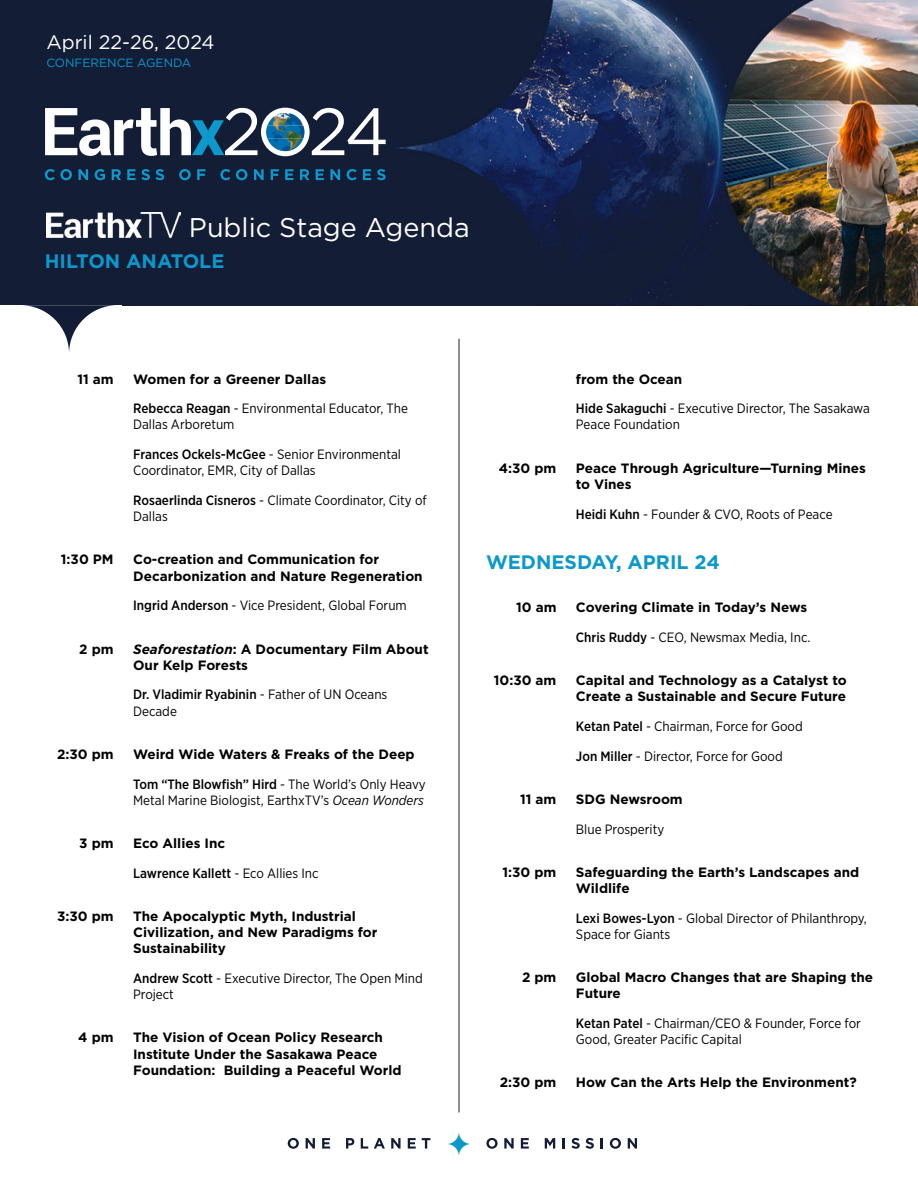
<style>
.page{position:relative;width:918px;height:1188px;background:#fff}
.page>*{position:absolute;margin:0;border:0;box-sizing:border-box;transform-origin:0 0}
.t1{font:27px "Gotham";color:#fff}
.t2{font:700 19.5px "Gotham";color:#0c98cc}
.t3{font:19.5px "Gotham";color:#fff}
.t4{font:13.5px/16.2px "Gotham Narrow";color:#000}
.t5{font:700 13.5px/16.2px "Gotham";color:#000}
.t6{font:500 13.5px "Gotham Narrow";color:#000}
.t7{font:12px "Gotham";color:#0c98cc}
.s1{font-weight:500}
.s2{font-style:italic}
.s3{font-weight:400}
</style>
<div class="page">
<div style="left:0;top:0;width:918px;height:305px;background:#131d35"></div>
<img style="left:127px;top:0;width:791px;height:305px">
<svg style="left:23px;top:305px;width:92px;height:48px"></svg>
<hr style="left:459px;top:339px;width:1px;height:773px;background:#131d35">
<svg style="left:288px;top:1138px;width:11px;height:11px"></svg>
<svg style="left:306px;top:1138px;width:9px;height:11px"></svg>
<svg style="left:322px;top:1138px;width:8px;height:11px"></svg>
<svg style="left:346px;top:1138px;width:8px;height:11px"></svg>
<svg style="left:361px;top:1138px;width:7px;height:11px"></svg>
<svg style="left:374px;top:1138px;width:11px;height:11px"></svg>
<svg style="left:391px;top:1138px;width:10px;height:11px"></svg>
<svg style="left:408px;top:1138px;width:8px;height:11px"></svg>
<svg style="left:422px;top:1138px;width:8px;height:11px"></svg>
<svg style="left:486px;top:1138px;width:12px;height:11px"></svg>
<svg style="left:504px;top:1138px;width:10px;height:11px"></svg>
<svg style="left:521px;top:1138px;width:8px;height:11px"></svg>
<svg style="left:545px;top:1138px;width:10px;height:11px"></svg>
<svg style="left:563px;top:1138px;width:2px;height:11px"></svg>
<svg style="left:571px;top:1138px;width:9px;height:11px"></svg>
<svg style="left:586px;top:1138px;width:8px;height:11px"></svg>
<svg style="left:601px;top:1138px;width:2px;height:11px"></svg>
<svg style="left:610px;top:1138px;width:11px;height:11px"></svg>
<svg style="left:628px;top:1138px;width:9px;height:11px"></svg>
<svg style="left:447px;top:1132px;width:24px;height:24px"></svg>
<svg style="left:45px;top:169px;width:27px;height:11px"></svg>
<svg style="left:78px;top:169px;width:10px;height:11px"></svg>
<svg style="left:95px;top:169px;width:10px;height:11px"></svg>
<svg style="left:112px;top:169px;width:9px;height:11px"></svg>
<svg style="left:127px;top:169px;width:23px;height:11px"></svg>
<svg style="left:156px;top:169px;width:8px;height:11px"></svg>
<svg style="left:179px;top:169px;width:12px;height:11px"></svg>
<svg style="left:197px;top:169px;width:9px;height:11px"></svg>
<svg style="left:220px;top:169px;width:10px;height:11px"></svg>
<svg style="left:236px;top:169px;width:11px;height:11px"></svg>
<svg style="left:254px;top:169px;width:10px;height:11px"></svg>
<svg style="left:271px;top:169px;width:8px;height:11px"></svg>
<svg style="left:285px;top:169px;width:8px;height:11px"></svg>
<svg style="left:300px;top:169px;width:9px;height:11px"></svg>
<svg style="left:316px;top:169px;width:8px;height:11px"></svg>
<svg style="left:330px;top:169px;width:10px;height:11px"></svg>
<svg style="left:347px;top:169px;width:10px;height:11px"></svg>
<svg style="left:363px;top:169px;width:8px;height:11px"></svg>
<svg style="left:377px;top:169px;width:9px;height:11px"></svg>
<svg style="left:45px;top:108px;width:341px;height:48px"></svg>
<img style="left:267px;top:113px;width:36px;height:13px">
<img style="left:266px;top:126px;width:39px;height:12px">
<img style="left:267px;top:138px;width:36px;height:13px">
<img style="left:46px;top:212px;width:134px;height:26px">
<h2 class="t3" style="left:46px;top:29px;width:170px">April 22-26, 2024</h2>
<p class="t7" style="left:46px;top:55px;width:147px">CONFERENCE AGENDA</p>
<h1 class="t1" style="left:189px;top:210px;width:282px">Public Stage Agenda</h1>
<h2 class="t2" style="left:45px;top:250px;width:181px">HILTON ANATOLE</h2>
<p class="t5" style="left:77px;top:370px;width:38px">11 am</p>
<p class="t5" style="left:133px;top:370px;width:194px">Women for a Greener Dallas</p>
<p class="t4" style="left:133px;top:400px;width:276px"><span class="s1">Rebecca Reagan</span> - Environmental Educator, The<br>Dallas Arboretum</p>
<p class="t4" style="left:133px;top:446px;width:269px"><span class="s1">Frances Ockels-McGee</span> - Senior Environmental<br>Coordinator, EMR, City of Dallas</p>
<p class="t4" style="left:133px;top:492px;width:295px"><span class="s1">Rosaerlinda Cisneros</span> - Climate Coordinator, City of<br>Dallas</p>
<p class="t5" style="left:61px;top:551px;width:54px">1:30 PM</p>
<p class="t5" style="left:133px;top:551px;width:291px">Co-creation and Communication for<br>Decarbonization and Nature Regeneration</p>
<p class="t4" style="left:133px;top:597px;width:275px"><span class="s1">Ingrid Anderson</span> - Vice President, Global Forum</p>
<p class="t5" style="left:79px;top:640px;width:36px">2 pm</p>
<p class="t5" style="left:133px;top:640px;width:297px"><span class="s2">Seaforestation</span>: A Documentary Film About<br>Our Kelp Forests</p>
<p class="t4" style="left:133px;top:686px;width:256px"><span class="s1">Dr. Vladimir Ryabinin</span> - Father of UN Oceans<br>Decade</p>
<p class="t5" style="left:57px;top:746px;width:58px">2:30 pm</p>
<p class="t5" style="left:133px;top:746px;width:283px">Weird Wide Waters &amp; Freaks of the Deep</p>
<p class="t4" style="left:133px;top:775px;width:294px"><span class="s1">Tom “The Blowfish” Hird</span> - The World’s Only Heavy<br>Metal Marine Biologist, EarthxTV’s <span class="s2">Ocean Wonders</span></p>
<p class="t5" style="left:79px;top:835px;width:36px">3 pm</p>
<p class="t5" style="left:133px;top:835px;width:94px">Eco Allies Inc</p>
<p class="t6" style="left:133px;top:864px;width:187px">Lawrence Kallett <span class="s3">- Eco Allies Inc</span></p>
<p class="t5" style="left:57px;top:908px;width:58px">3:30 pm</p>
<p class="t5" style="left:133px;top:908px;width:246px">The Apocalyptic Myth, Industrial<br>Civilization, and New Paradigms for<br>Sustainability</p>
<p class="t4" style="left:133px;top:970px;width:291px"><span class="s1">Andrew Scott</span> - Executive Director, The Open Mind<br>Project</p>
<p class="t5" style="left:78px;top:1029px;width:37px">4 pm</p>
<p class="t5" style="left:133px;top:1029px;width:270px">The Vision of Ocean Policy Research<br>Institute Under the Sasakawa Peace<br>Foundation: Building a Peaceful World</p>
<p class="t5" style="left:576px;top:370px;width:108px">from the Ocean</p>
<p class="t4" style="left:576px;top:400px;width:296px"><span class="s1">Hide Sakaguchi</span> - Executive Director, The Sasakawa<br>Peace Foundation</p>
<p class="t5" style="left:499px;top:459px;width:59px">4:30 pm</p>
<p class="t5" style="left:576px;top:459px;width:292px">Peace Through Agriculture—Turning Mines to Vines</p>
<p class="t4" style="left:576px;top:505px;width:258px"><span class="s1">Heidi Kuhn</span> - Founder &amp; CVO, Roots of Peace</p>
<h2 class="t2" style="left:486px;top:551px;width:235px">WEDNESDAY, APRIL 24</h2>
<p class="t5" style="left:516px;top:599px;width:42px">10 am</p>
<p class="t5" style="left:576px;top:599px;width:233px">Covering Climate in Today’s News</p>
<p class="t4" style="left:576px;top:629px;width:236px"><span class="s1">Chris Ruddy</span> - CEO, Newsmax Media, Inc.</p>
<p class="t5" style="left:494px;top:672px;width:64px">10:30 am</p>
<p class="t5" style="left:576px;top:672px;width:272px">Capital and Technology as a Catalyst to<br>Create a Sustainable and Secure Future</p>
<p class="t4" style="left:576px;top:711px;width:228px;line-height:29.7px"><span class="s1">Ketan Patel</span> - Chairman, Force for Good<br><span class="s1">Jon Miller</span> - Director, Force for Good</p>
<p class="t5" style="left:520px;top:791px;width:38px">11 am</p>
<p class="t5" style="left:576px;top:791px;width:108px">SDG Newsroom</p>
<p class="t4" style="left:576px;top:820px;width:90px">Blue Prosperity</p>
<p class="t5" style="left:503px;top:864px;width:55px">1:30 pm</p>
<p class="t5" style="left:576px;top:864px;width:285px">Safeguarding the Earth’s Landscapes and<br>Wildlife</p>
<p class="t4" style="left:576px;top:910px;width:292px"><span class="s1">Lexi Bowes-Lyon</span> - Global Director of Philanthropy,<br>Space for Giants</p>
<p class="t5" style="left:522px;top:969px;width:36px">2 pm</p>
<p class="t5" style="left:576px;top:969px;width:299px">Global Macro Changes that are Shaping the<br>Future</p>
<p class="t4" style="left:576px;top:1015px;width:287px"><span class="s1">Ketan Patel</span> - Chairman/CEO &amp; Founder, Force for<br>Good, Greater Pacific Capital</p>
<p class="t5" style="left:500px;top:1074px;width:58px">2:30 pm</p>
<p class="t5" style="left:576px;top:1074px;width:282px">How Can the Arts Help the Environment?</p>
</div>
